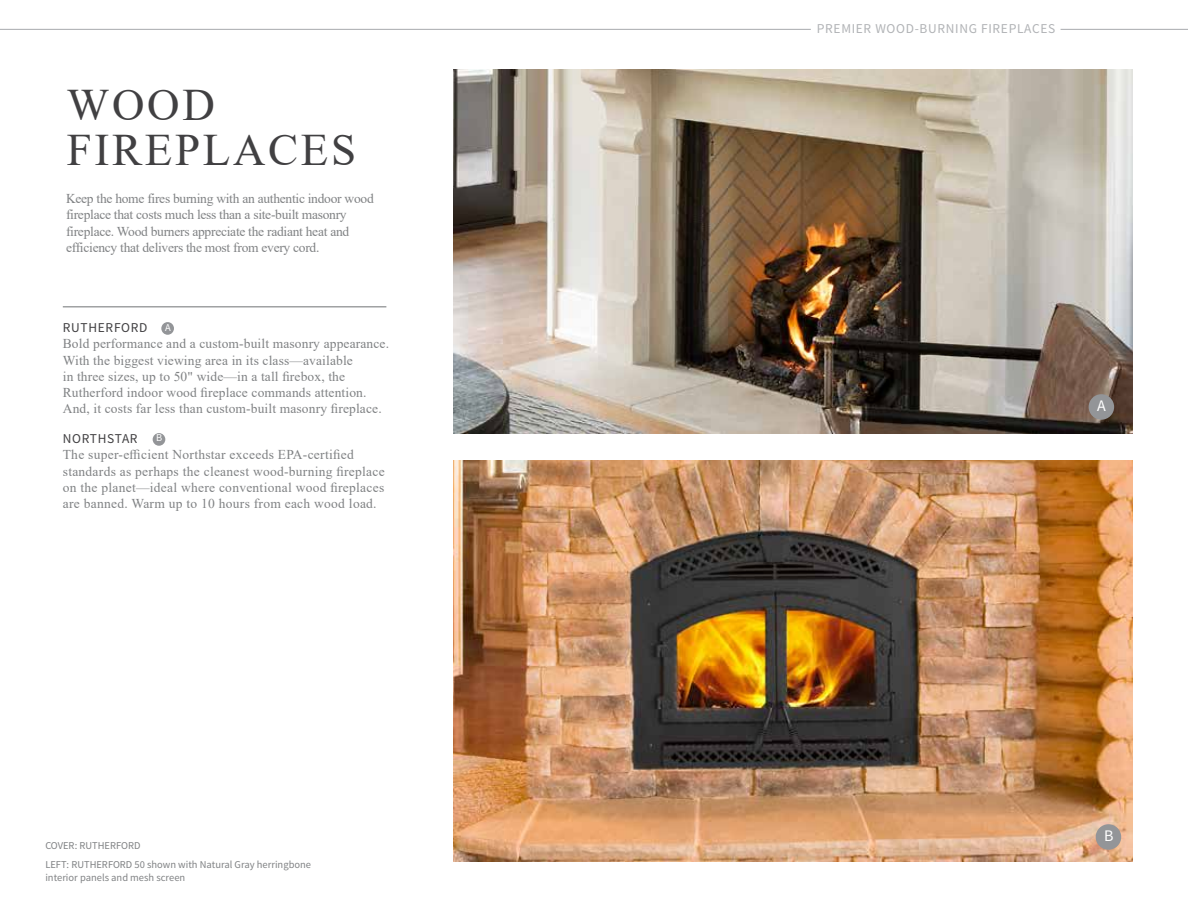
<style>
.page{position:relative;width:1188px;height:918px;background:#fff}
.page>*{position:absolute;margin:0;border:0;box-sizing:border-box;transform-origin:0 0}
.t1{font:45px/45px "Times New Roman";letter-spacing:.06em;color:#414042}
.t2{font:16.05px "Source Sans Pro";color:#fff}
.t3{font:13.5px/16.2px "Times New Roman";letter-spacing:.01em;color:#808284}
.t4{font:13.5px/16.2px "Times New Roman";letter-spacing:-.02em;color:#808284}
.t5{font:13.5px "Source Sans Pro";letter-spacing:.05em;color:#b1b3b6}
.t6{font:13.5px "Source Sans Pro";letter-spacing:.05em;color:#414042}
.t7{font:10.5px/19.4px "Source Sans Pro";color:#808284}
.t8{font:10.5px "Source Sans Pro";color:#fff}
</style>
<div class="page">
<img style="left:454px;top:70px;width:679px;height:363px">
<hr style="left:63px;top:306px;width:323px;height:1px;background:#808284">
<div style="left:161px;top:322px;width:13px;height:13px;background:#939598;border-radius:50%"></div>
<div style="left:153px;top:433px;width:12px;height:13px;background:#939598;border-radius:50%"></div>
<img style="left:454px;top:460px;width:679px;height:401px">
<div style="left:1096px;top:824px;width:25px;height:26px;background:#939598;border-radius:50%"></div>
<hr style="left:1061px;top:29px;width:127px;height:1px;background:#b1b3b6">
<hr style="left:0;top:29px;width:811px;height:1px;background:#b1b3b6">
<div style="left:1089px;top:394px;width:25px;height:26px;background:#939598;border-radius:50%"></div>
<h1 class="t1" style="left:67px;top:87px;width:291px">WOOD<br>FIREPLACES</h1>
<p class="t4" style="left:66px;top:192px;width:309px">Keep the home fires burning with an authentic indoor wood fireplace that costs much less than a site-built masonry fireplace. Wood burners appreciate the radiant heat and efficiency that delivers the most from every cord.</p>
<p class="t6" style="left:63px;top:322px;width:86px">RUTHERFORD</p>
<p class="t3" style="left:63px;top:337px;width:328px">Bold performance and a custom-built masonry appearance.<br>With the biggest viewing area in its class—available<br>in three sizes, up to 50" wide—in a tall 昀椀rebox, the Rutherford indoor wood 昀椀replace commands attention.<br>And, it costs far less than custom-built masonry 昀椀replace.</p>
<p class="t6" style="left:63px;top:433px;width:76px">NORTHSTAR</p>
<p class="t3" style="left:63px;top:446px;width:324px">The super-e昀케cient Northstar exceeds EPA-certi昀椀ed standards as perhaps the cleanest wood-burning 昀椀replace on the planet—ideal where conventional wood 昀椀replaces are banned. Warm up to 10 hours from each wood load.</p>
<p class="t8" style="left:165px;top:323px;width:7px">A</p>
<p class="t8" style="left:156px;top:434px;width:8px">B</p>
<p class="t7" style="left:45px;top:836px;width:267px">COVER: RUTHERFORD<br>LEFT: RUTHERFORD 50 shown with Natural Gray herringbone</p>
<p class="t7" style="left:45px;top:868px;width:141px">interior panels and mesh screen</p>
<p class="t5" style="left:817px;top:23px;width:240px">PREMIER WOOD-BURNING FIREPLACES</p>
<p class="t2" style="left:1097px;top:399px;width:10px">A</p>
<p class="t2" style="left:1104px;top:829px;width:11px">B</p>
</div>
